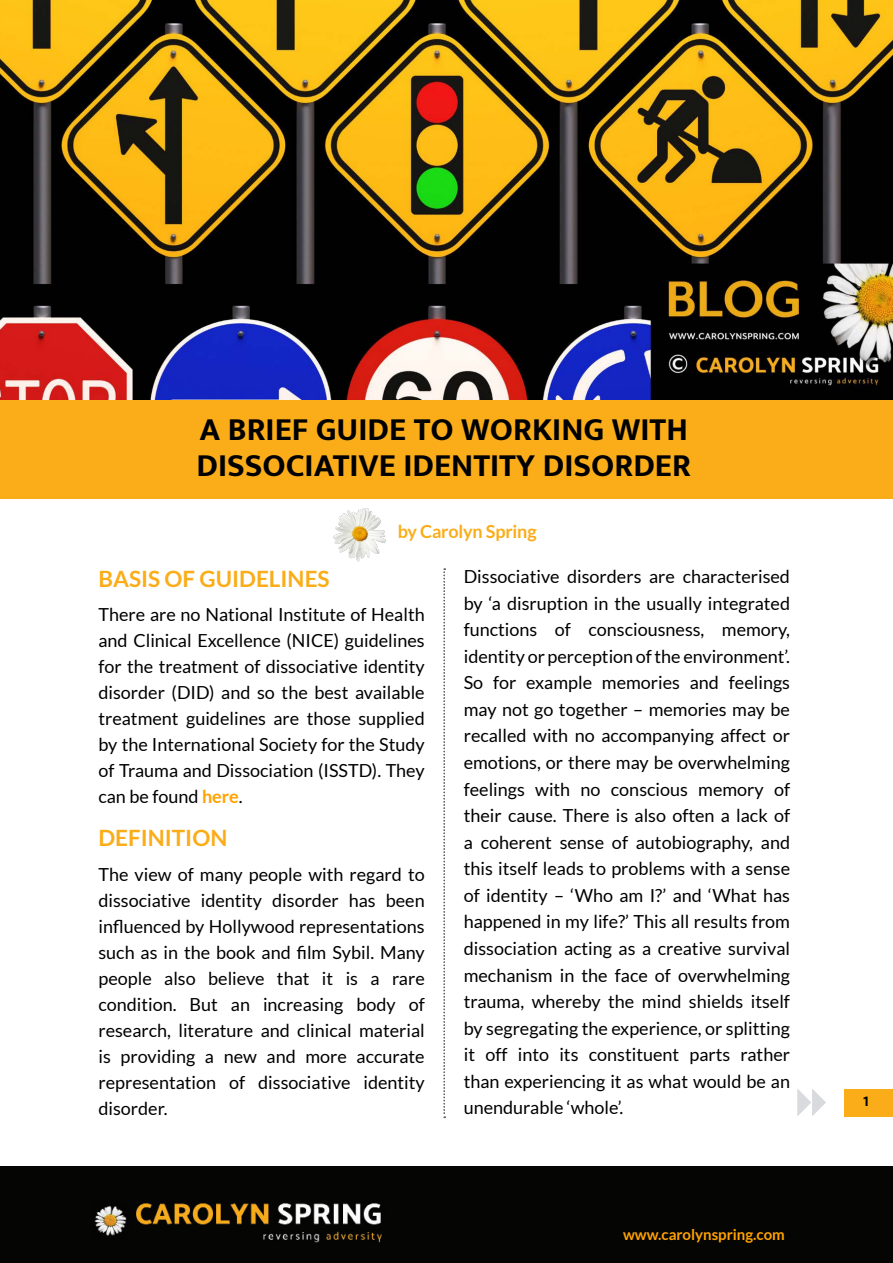
<style>
.page{position:relative;width:893px;height:1263px;background:#fff}
.page>*{position:absolute;margin:0;border:0;box-sizing:border-box;transform-origin:0 0}
.Heading{font:700 33px/36px "Mukta";color:#000}
.Subheadlines{font:700 22.5px "Lato";color:#faad19}
.Body{font:18px/26.5px "Lato";color:#000;text-align:justify}
.Author{font:700 18px "Lato";letter-spacing:-.01em;color:#faad19}
.t1{font:700 15px "Lato";color:#ffa300}
.t2{font:700 15px "Mukta";color:#000}
.s1{font-weight:700;color:#ffa300}
</style>
<div class="page">
<div style="left:0;top:1166px;width:893px;height:97px;background:#050504"></div>
<div style="left:844px;top:1089px;width:49px;height:27px;background:#faad19"></div>
<svg style="left:443px;top:568px;width:2px;height:550px"></svg>
<svg style="left:797px;top:1089px;width:29px;height:27px"></svg>
<div style="left:0;top:398px;width:893px;height:101px;background:#faad19"></div>
<img style="left:333px;top:508px;width:53px;height:54px">
<img style="left:94px;top:1203px;width:288px;height:40px">
<img style="left:0;top:0;width:893px;height:399px">
<p class="Heading" style="left:196px;top:411px;width:496px">A BRIEF GUIDE TO WORKING WITH<br>DISSOCIATIVE IDENTITY DISORDER</p>
<p class="Author" style="left:398px;top:521px;width:140px">by Carolyn Spring</p>
<p class="Subheadlines" style="left:98px;top:565px;width:233px">BASIS OF GUIDELINES</p>
<p class="Body" style="left:98px;top:601px;width:328px;line-height:26px">There are no National Institute of Health and Clinical Excellence (NICE) guidelines for the treatment of dissociative identity disorder (DID) and so the best available treatment guidelines are those supplied by the International Society for the Study of Trauma and Dissociation (ISSTD). They can be found <span class="s1">here</span>.</p>
<p class="Subheadlines" style="left:98px;top:825px;width:130px">DEFINITION</p>
<p class="Body" style="left:98px;top:861px;width:328px;line-height:26px">The view of many people with regard to dissociative identity disorder has been influenced by Hollywood representations such as in the book and film Sybil. Many people also believe that it is a rare condition. But an increasing body of research, literature and clinical material is providing a new and more accurate representation of dissociative identity disorder.</p>
<p class="Body" style="left:464px;top:563px;width:328px">Dissociative disorders are characterised by ‘a disruption in the usually integrated functions of consciousness, memory, identity or perception of the environment’.<br>So for example memories and feelings may not go together – memories may be recalled with no accompanying affect or emotions, or there may be overwhelming feelings with no conscious memory of their cause. There is also often a lack of a coherent sense of autobiography, and this itself leads to problems with a sense of identity – ‘Who am I?’ and ‘What has happened in my life?’ This all results from dissociation acting as a creative survival mechanism in the face of overwhelming trauma, whereby the mind shields itself by segregating the experience, or splitting it off into its constituent parts rather than experiencing it as what would be an unendurable ‘whole’.</p>
<p class="t1" style="left:623px;top:1226px;width:163px">www.carolynspring.com</p>
<p class="t2" style="left:863px;top:1092px;width:8px">1</p>
</div>
